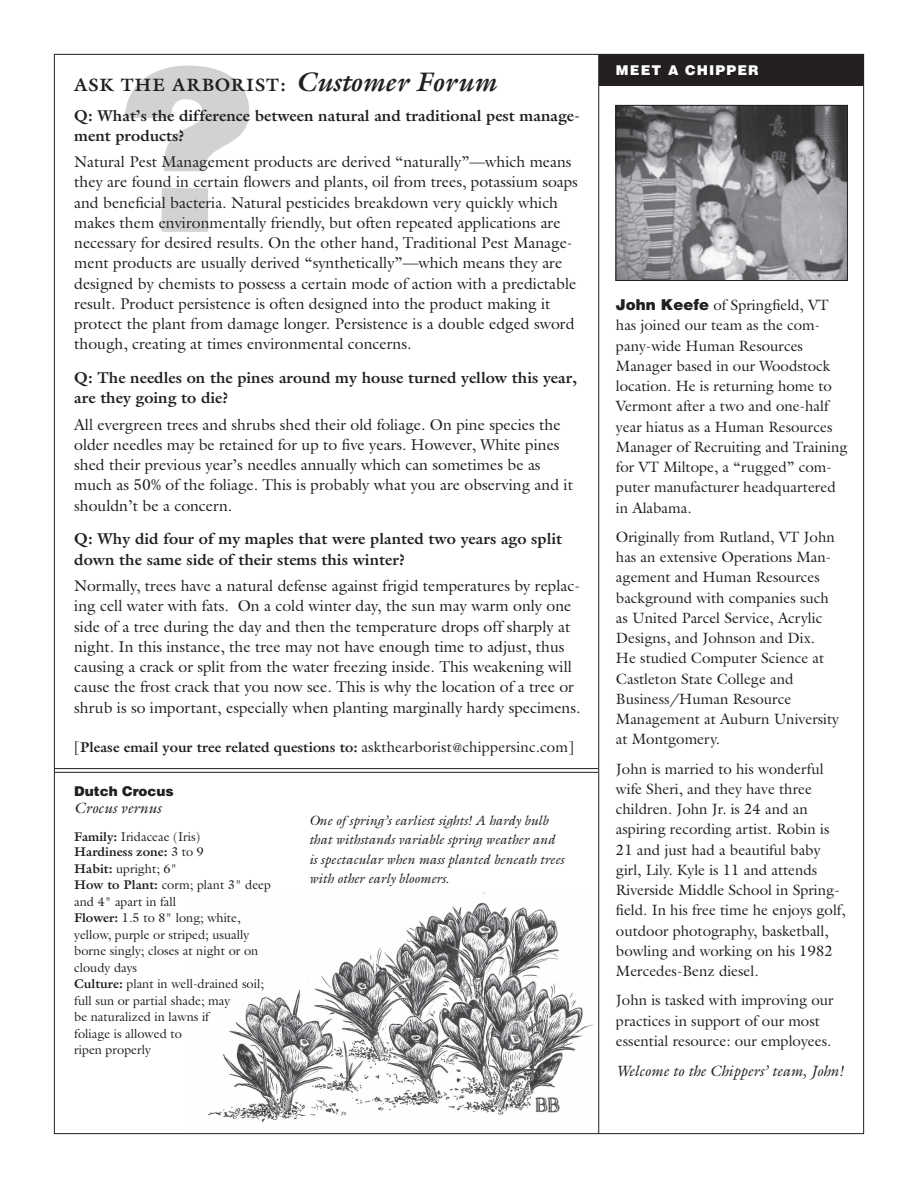
<style>
.page{position:relative;width:918px;height:1188px;background:#fff}
.page>*{position:absolute;margin:0;border:0;box-sizing:border-box;transform-origin:0 0}
.t1{font:900 225px "Helvetica";color:#d1d2d4}
.t2{font:700 18px "Galliard";letter-spacing:.05em;color:#231f20}
.t3{font:15.75px/20.2px "Galliard";color:#231f20}
.t4{font:700 15.75px/20.2px "Galliard";color:#231f20}
.t5{font:15px/20.2px "Galliard";color:#231f20}
.t6{font:italic 15px "Galliard";color:#231f20}
.t7{font:700 14.25px "Galliard";color:#231f20}
.t8{font:italic 13.5px/19.5px "Galliard";color:#231f20}
.t9{font:900 13.5px "Helvetica";letter-spacing:.085em;color:#fff}
.t10{font:900 13.5px "Helvetica";color:#231f20}
.t11{font:12.75px/16.5px "Galliard";color:#231f20}
.t12{font:700 12.75px/15px "Galliard";color:#231f20}
.s1{font-style:italic;font-size:27px}
.s2{font-weight:400;font-size:15px}
.s3{font-weight:400;font-size:12.75px}
.s4{font-weight:400}
.s5{font-weight:700}
.s6{font-family:"Helvetica";font-weight:900}
</style>
<div class="page">
<div style="left:599px;top:54px;width:265px;height:31px;background:#231f20"></div>
<hr style="left:598px;top:54px;width:1px;height:1080px;background:#231f20">
<img style="left:618px;top:107px;width:228px;height:172px">
<div style="left:616px;top:105px;width:232px;height:176px;border:1px solid #231f20"></div>
<img style="left:208px;top:891px;width:385px;height:232px">
<hr style="left:54px;top:768px;width:544px;height:1px;background:#231f20">
<hr style="left:54px;top:772px;width:544px;height:1px;background:#231f20">
<h1 class="t1" style="left:118px;top:4px;width:139px">?</h1>
<p class="t9" style="left:616px;top:61px;width:144px">MEET A CHIPPER</p>
<p class="t2" style="left:74px;top:73px;width:424px">ASK THE ARBORIST: <span class="s1">Customer Forum</span></p>
<p class="t4" style="left:74px;top:105px;width:507px">Q: What’s the difference between natural and traditional pest manage&shy;ment products?</p>
<p class="t3" style="left:74px;top:151px;width:505px">Natural Pest Management products are derived “naturally”—which means they are found in certain flowers and plants, oil from trees, potassium soaps and beneficial bacteria. Natural pesticides breakdown very quickly which makes them environmentally friendly, but often repeated applications are necessary for desired results. On the other hand, Traditional Pest Manage&shy;ment products are usually derived “synthetically”—which means they are designed by chemists to possess a certain mode of action with a predictable result. Product persistence is often designed into the product making it protect the plant from damage longer. Persistence is a double edged sword though, creating at times environmental concerns.</p>
<p class="t4" style="left:74px;top:367px;width:504px">Q: The needles on the pines around my house turned yellow this year, are they going to die?</p>
<p class="t3" style="left:74px;top:414px;width:500px">All evergreen trees and shrubs shed their old foliage. On pine species the older needles may be retained for up to five years. However, White pines shed their previous year’s needles annually which can sometimes be as much as 50% of the foliage. This is probably what you are observing and it shouldn’t be a concern.</p>
<p class="t4" style="left:74px;top:529px;width:489px">Q: Why did four of my maples that were planted two years ago split down the same side of their stems this winter?</p>
<p class="t3" style="left:74px;top:575px;width:508px">Normally, trees have a natural defense against frigid temperatures by replac&shy;ing cell water with fats. On a cold winter day, the sun may warm only one side of a tree during the day and then the temperature drops off sharply at night. In this instance, the tree may not have enough time to adjust, thus causing a crack or split from the water freezing inside. This weakening will cause the frost crack that you now see. This is why the location of a tree or shrub is so important, especially when planting marginally hardy specimens.</p>
<p class="t7" style="left:74px;top:738px;width:502px"><span class="s2">[</span>Please email your tree related questions to: <span class="s2">askthearborist</span><span class="s3">@</span><span class="s2">chippersinc.com]</span></p>
<p class="t10" style="left:74px;top:783px;width:101px">Dutch Crocus</p>
<p class="t6" style="left:74px;top:798px;width:88px">Crocus vernus</p>
<p class="t12" style="left:74px;top:829px;width:131px">Family: <span class="s4">Iridaceae (Iris)<br></span>Hardiness zone: <span class="s4">3 to 9</span></p>
<p class="t11" style="left:74px;top:860px;width:198px"><span class="s5">Habit:</span> upright; 6"<br><span class="s5">How to Plant:</span> corm; plant 3" deep and 4" apart in fall<br><span class="s5">Flower:</span> 1.5 to 8" long; white, yellow, purple or striped; usually borne singly; closes at night or on cloudy days<br><span class="s5">Culture:</span> plant in well-drained soil; full sun or partial shade; may<br>be naturalized in lawns if<br>foliage is allowed to<br>ripen properly</p>
<p class="t5" style="left:616px;top:295px;width:233px"><span class="s6">John Keefe</span> of Springfield, VT has joined our team as the com&shy;pany-wide Human Resources<br>Manager based in our Woodstock location. He is returning home to<br>Vermont after a two and one-half year hiatus as a Human Resources<br>Manager of Recruiting and Training for VT Miltope, a “rugged” com&shy;puter manufacturer headquartered in Alabama.</p>
<p class="t5" style="left:616px;top:527px;width:225px">Originally from Rutland, VT John has an extensive Operations Man&shy;agement and Human Resources background with companies such as United Parcel Service, Acrylic<br>Designs, and Johnson and Dix.<br>He studied Computer Science at<br>Castleton State College and<br>Business/Human Resource<br>Management at Auburn University at Montgomery.</p>
<p class="t5" style="left:616px;top:758px;width:231px">John is married to his wonderful wife Sheri, and they have three children. John Jr. is 24 and an aspiring recording artist. Robin is<br>21 and just had a beautiful baby girl, Lily. Kyle is 11 and attends<br>Riverside Middle School in Spring&shy;field. In his free time he enjoys golf, outdoor photography, basketball, bowling and working on his 1982<br>Mercedes-Benz diesel.</p>
<p class="t5" style="left:616px;top:990px;width:219px">John is tasked with improving our practices in support of our most essential resource: our employees.</p>
<p class="t6" style="left:616px;top:1061px;width:229px">Welcome to the Chippers’ team, John!</p>
<p class="t8" style="left:309px;top:810px;width:256px">One of spring’s earliest sights! A hardy bulb that withstands variable spring weather and is spectacular when mass planted beneath trees with other early bloomers.</p>
</div>
